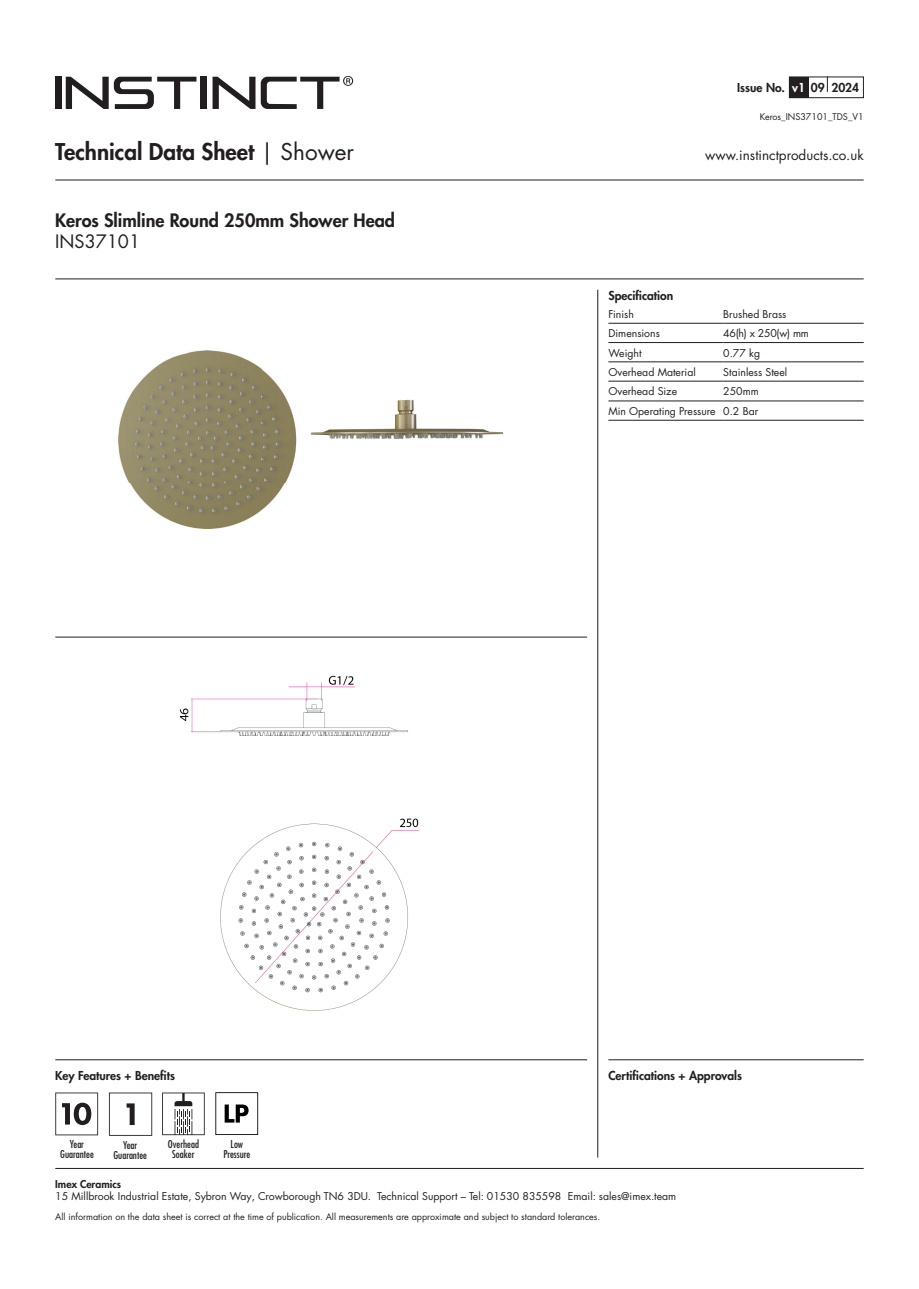
<style>
.page{position:relative;width:919px;height:1289px;background:#fff}
.page>*{position:absolute;margin:0;border:0;box-sizing:border-box;transform-origin:0 0}
.t1{font:800 22.5px "Futura LT Pro";color:#221e1f}
.t2{font:800 18px "Futura LT Pro";color:#231f20}
.t3{font:18px "Futura LT Pro";color:#231f20}
.t4{font:13.5px "Futura LT Pro";color:#221e1f}
.t5{font:800 12px "Futura LT Pro";color:#231f20}
.t6{font:10.5px/19.8px "Futura LT Pro";color:#231f20;text-align:right}
.t7{font:500 condensed 10.5px/10.5px "Futura LT Pro";color:#231f20;text-align:center}
.t8{font:800 10.5px "Futura LT Pro";color:#231f20}
.t9{font:9px "Futura LT Pro";color:#231f20}
.t10{font:9px "Futura LT Pro";color:#221e1f}
.s1{color:#fff}
.s2{font-weight:400}
</style>
<div class="page">
<div style="left:55px;top:77px;width:7px;height:32px;background:#221e1f"></div>
<div style="left:200px;top:77px;width:7px;height:32px;background:#221e1f"></div>
<svg style="left:212px;top:77px;width:43px;height:32px"></svg>
<svg style="left:261px;top:76px;width:92px;height:33px"></svg>
<svg style="left:66px;top:77px;width:130px;height:32px"></svg>
<div style="left:789px;top:77px;width:74px;height:21px;border:1px solid #231f20"></div>
<div style="left:789px;top:77px;width:19px;height:21px;background:#231f20"></div>
<svg style="left:827px;top:77px;width:1px;height:15px"></svg>
<hr style="left:55px;top:1168px;width:808px;height:1px;background:#221e1f">
<hr style="left:55px;top:1059px;width:532px;height:1px;background:#221e1f">
<hr style="left:55px;top:180px;width:808px;height:1px;background:#221e1f">
<hr style="left:55px;top:279px;width:808px;height:1px;background:#221e1f">
<hr style="left:597px;top:290px;width:1px;height:867px;background:#221e1f">
<hr style="left:608px;top:1059px;width:255px;height:1px;background:#221e1f">
<hr style="left:55px;top:637px;width:532px;height:1px;background:#221e1f">
<img style="left:179px;top:675px;width:240px;height:336px">
<img style="left:119px;top:351px;width:383px;height:177px">
<hr style="left:608px;top:323px;width:115px;height:1px;background:#231f20">
<hr style="left:723px;top:323px;width:140px;height:1px;background:#231f20">
<hr style="left:608px;top:342px;width:115px;height:1px;background:#231f20">
<hr style="left:723px;top:342px;width:140px;height:1px;background:#231f20">
<hr style="left:608px;top:361px;width:115px;height:1px;background:#231f20">
<hr style="left:723px;top:361px;width:140px;height:1px;background:#231f20">
<hr style="left:608px;top:381px;width:115px;height:1px;background:#231f20">
<hr style="left:723px;top:381px;width:140px;height:1px;background:#231f20">
<hr style="left:608px;top:400px;width:115px;height:1px;background:#231f20">
<hr style="left:723px;top:400px;width:140px;height:1px;background:#231f20">
<hr style="left:608px;top:420px;width:115px;height:1px;background:#231f20">
<hr style="left:723px;top:420px;width:140px;height:1px;background:#231f20">
<svg style="left:55px;top:1092px;width:43px;height:43px"></svg>
<svg style="left:215px;top:1092px;width:43px;height:42px"></svg>
<svg style="left:162px;top:1092px;width:43px;height:43px"></svg>
<svg style="left:109px;top:1092px;width:43px;height:43px"></svg>
<p class="t5" style="left:737px;top:79px;width:123px">Issue No. <span class="s1">v1</span> 09 2024</p>
<p class="t10" style="left:759px;top:110px;width:105px">Keros_INS37101_TDS_V1</p>
<h1 class="t1" style="left:55px;top:134px;width:300px">Technical Data Sheet <span class="s2">| Shower</span></h1>
<p class="t4" style="left:705px;top:145px;width:160px">www.instinctproducts.co.uk</p>
<h2 class="t2" style="left:55px;top:206px;width:341px">Keros Slimline Round 250mm Shower Head</h2>
<h2 class="t3" style="left:55px;top:229px;width:86px">INS37101</h2>
<p class="t5" style="left:608px;top:286px;width:66px">Specification</p>
<p class="t6" style="left:608px;top:304px;width:27px">Finish</p>
<p class="t6" style="left:723px;top:304px;width:65px">Brushed Brass</p>
<p class="t6" style="left:608px;top:323px;width:53px">Dimensions</p>
<p class="t6" style="left:723px;top:323px;width:87px">46(h) x 250(w) mm</p>
<p class="t6" style="left:608px;top:342px;width:35px">Weight</p>
<p class="t6" style="left:723px;top:342px;width:38px">0.77 kg</p>
<p class="t6" style="left:608px;top:362px;width:89px">Overhead Material</p>
<p class="t6" style="left:723px;top:362px;width:65px">Stainless Steel</p>
<p class="t6" style="left:608px;top:381px;width:70px">Overhead Size</p>
<p class="t6" style="left:608px;top:381px;width:152px">250mm<br>Min Operating Pressure 0.2 Bar</p>
<p class="t5" style="left:55px;top:1066px;width:121px">Key Features + Benefits</p>
<p class="t5" style="left:608px;top:1066px;width:135px">Certifications + Approvals</p>
<p class="t7" style="left:168px;top:1138px;width:33px">Overhead<br>Soaker</p>
<p class="t7" style="left:60px;top:1138px;width:35px">Year<br>Guarantee</p>
<p class="t7" style="left:223px;top:1138px;width:28px">Low<br>Pressure</p>
<p class="t7" style="left:113px;top:1139px;width:35px">Year<br>Guarantee</p>
<p class="t8" style="left:55px;top:1175px;width:67px">Imex Ceramics</p>
<p class="t6" style="left:55px;top:1186px;width:622px">15 Millbrook Industrial Estate, Sybron Way, Crowborough TN6 3DU. Technical Support – Tel: 01530 835598 Email: sales@imex.team</p>
<p class="t9" style="left:55px;top:1210px;width:546px">All information on the data sheet is correct at the time of publication. All measurements are approximate and subject to standard tolerances.</p>
</div>
